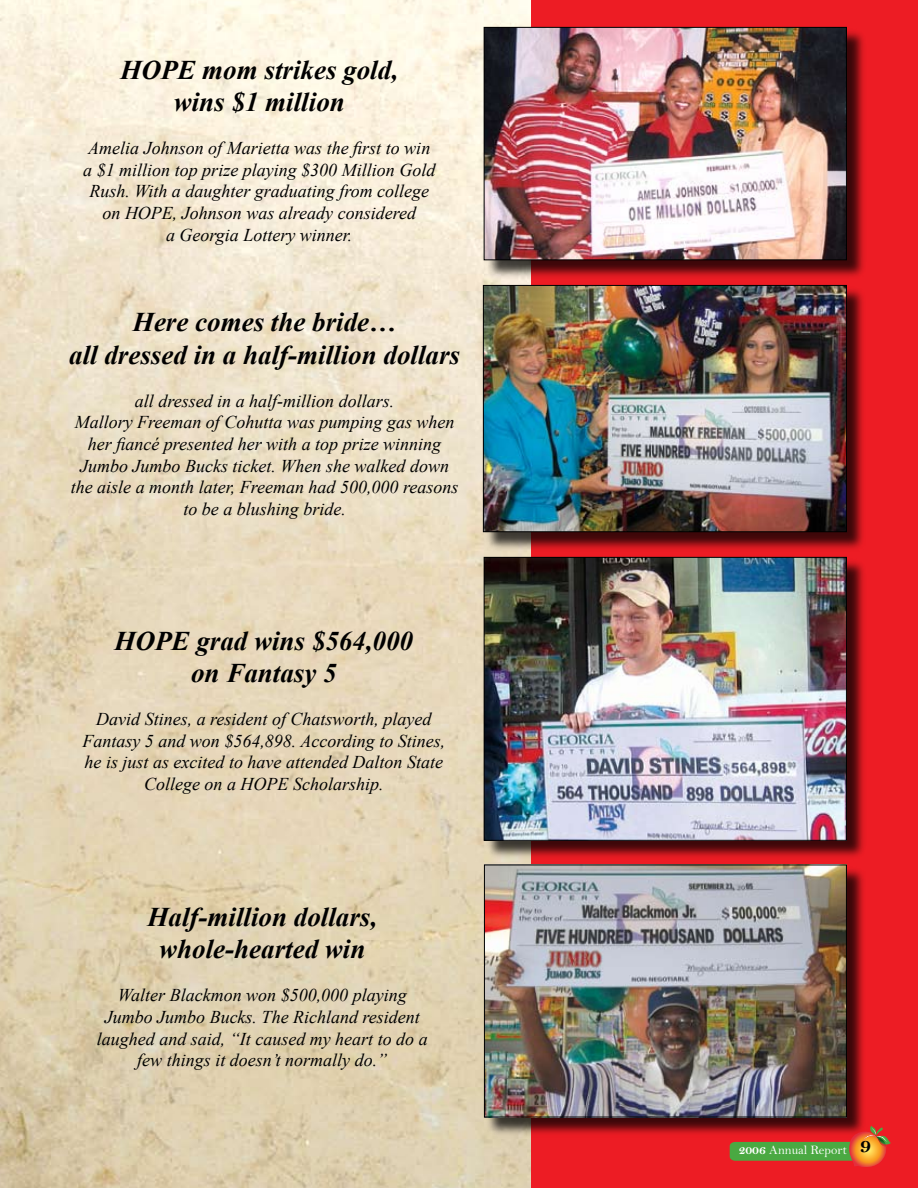
<style>
.page{position:relative;width:918px;height:1188px;background:#fff}
.page>*{position:absolute;margin:0;border:0;box-sizing:border-box;transform-origin:0 0}
.t1{font:italic 700 27px/32.4px "Times New Roman";color:#000;text-align:center}
.t2{font:italic 18px/21.6px "Times New Roman";color:#000;text-align:center}
.t3{font:12.9px "Bell";color:#fff}
.s1{font-family:"Bell MT Bold"}
.s2{font-family:"Bell MT Bold";font-size:21px;color:#000}
</style>
<div class="page">
<img style="left:0;top:0;width:531px;height:1188px">
<div style="left:531px;top:0;width:387px;height:1188px;background:#ed1c24"></div>
<div style="left:485px;top:28px;width:382px;height:253px;background:#000;opacity:.75"></div>
<img style="left:486px;top:29px;width:359px;height:229px">
<div style="left:484px;top:27px;width:363px;height:233px;border:1px solid #000"></div>
<svg style="left:730px;top:1126px;width:161px;height:41px"></svg>
<div style="left:484px;top:287px;width:383px;height:265px;background:#000;opacity:.75"></div>
<img style="left:485px;top:287px;width:360px;height:243px">
<div style="left:483px;top:285px;width:364px;height:247px;border:1px solid #000"></div>
<div style="left:485px;top:558px;width:382px;height:303px;background:#000;opacity:.75"></div>
<img style="left:486px;top:559px;width:359px;height:280px">
<div style="left:484px;top:557px;width:363px;height:284px;border:1px solid #000"></div>
<div style="left:486px;top:866px;width:381px;height:272px;background:#000;opacity:.75"></div>
<img style="left:486px;top:867px;width:359px;height:248px">
<div style="left:484px;top:865px;width:363px;height:252px;border:1px solid #000"></div>
<h1 class="t1" style="left:121px;top:53px;width:279px">HOPE mom strikes gold, wins $1 million</h1>
<p class="t2" style="left:83px;top:137px;width:354px">Amelia Johnson of Marietta was the first to win a $1 million top prize playing $300 Million Gold Rush. With a daughter graduating from college on HOPE, Johnson was already considered<br>a Georgia Lottery winner.</p>
<h1 class="t1" style="left:69px;top:306px;width:392px">Here comes the bride…<br>all dressed in a half-million dollars</h1>
<p class="t2" style="left:71px;top:390px;width:389px">all dressed in a half-million dollars.<br>Mallory Freeman of Cohutta was pumping gas when her fiancé presented her with a top prize winning Jumbo Jumbo Bucks ticket. When she walked down the aisle a month later, Freeman had 500,000 reasons to be a blushing bride.</p>
<h1 class="t1" style="left:115px;top:624px;width:300px">HOPE grad wins $564,000 on Fantasy 5</h1>
<p class="t2" style="left:82px;top:708px;width:365px">David Stines, a resident of Chatsworth, played Fantasy 5 and won $564,898. According to Stines, he is just as excited to have attended Dalton State College on a HOPE Scholarship.</p>
<h1 class="t1" style="left:148px;top:900px;width:231px">Half-million dollars, whole-hearted win</h1>
<p class="t2" style="left:97px;top:984px;width:332px">Walter Blackmon won $500,000 playing Jumbo Jumbo Bucks. The Richland resident laughed and said, “It caused my heart to do a few things it doesn’t normally do.”</p>
<p class="t3" style="left:739px;top:1142px;width:134px"><span class="s1">2006</span> Annual Report <span class="s2">9</span></p>
</div>
